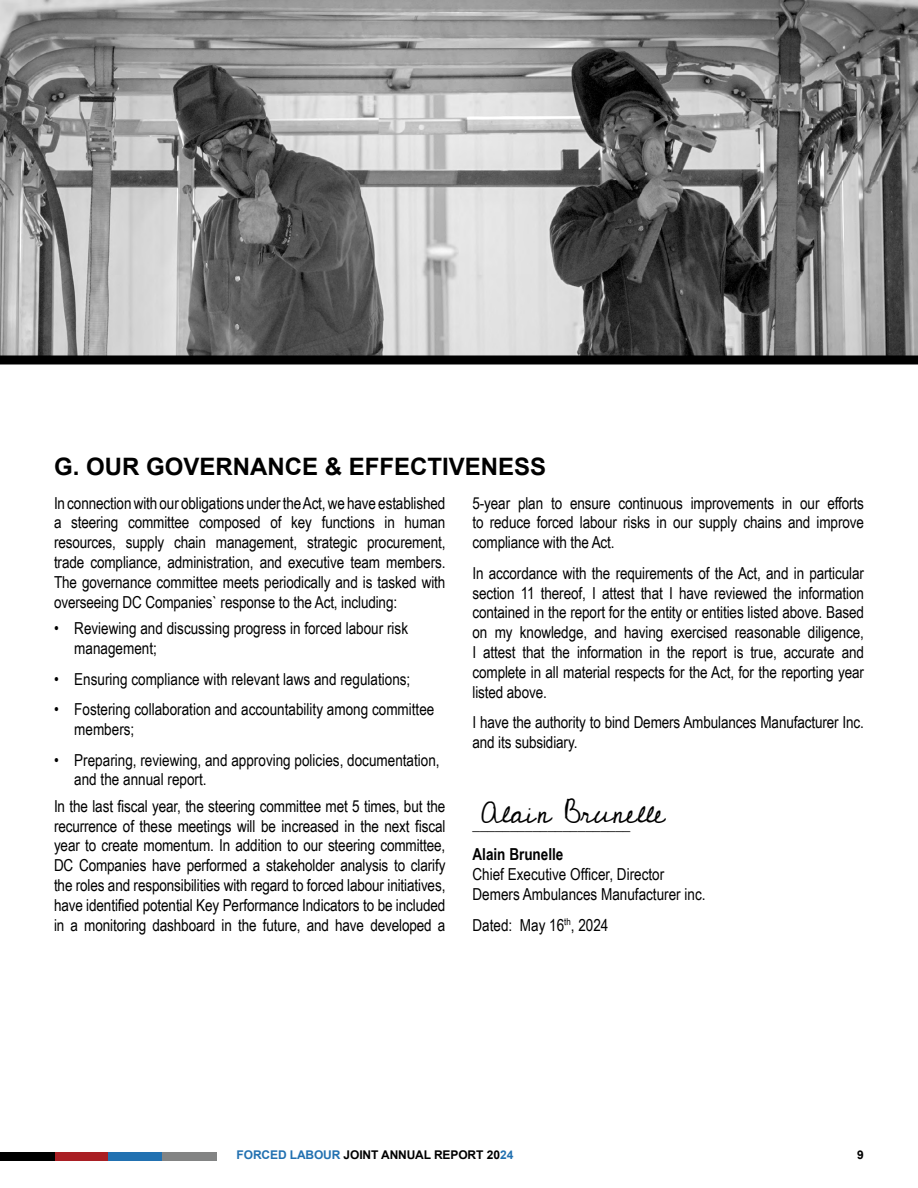
<style>
.page{position:relative;width:918px;height:1188px;background:#fff}
.page>*{position:absolute;margin:0;border:0;box-sizing:border-box;transform-origin:0 0}
.t1{font:30px "Cedarville Cursive";color:#000}
.t2{font:700 24px "Arial";color:#000}
.t3{font:16.5px/19.8px "Arial Narrow";color:#000}
.t4{font:700 16.5px "Arial Narrow";color:#000}
.t5{font:700 12px "Arial";letter-spacing:-.01em;color:#000}
.s1{color:#2271b1}
</style>
<div class="page">
<div style="left:54px;top:1152px;width:54px;height:9px;background:#a91f24"></div>
<div style="left:108px;top:1152px;width:55px;height:9px;background:#2271b1"></div>
<div style="left:163px;top:1152px;width:54px;height:9px;background:#838484"></div>
<div style="left:0;top:1152px;width:54px;height:9px;background:#000"></div>
<svg style="left:0;top:0;width:918px;height:364px;background:#888"></svg>
<h2 class="t2" style="left:54px;top:451px;width:494px">G. OUR GOVERNANCE &amp; EFFECTIVENESS</h2>
<p class="t3" style="left:54px;top:492px;width:393px;text-align:justify">In connection with our obligations under the Act, we have established a steering committee composed of key functions in human resources, supply chain management, strategic procurement, trade compliance, administration, and executive team members.<br>The governance committee meets periodically and is tasked with overseeing DC Companies` response to the Act, including:</p>
<p class="t3" style="left:74px;top:618px;width:335px;text-indent:-20px">• Reviewing and discussing progress in forced labour risk management;</p>
<p class="t3" style="left:54px;top:668px;width:358px">• Ensuring compliance with relevant laws and regulations;</p>
<p class="t3" style="left:74px;top:699px;width:362px;text-indent:-20px">• Fostering collaboration and accountability among committee members;</p>
<p class="t3" style="left:74px;top:749px;width:367px;text-indent:-20px">• Preparing, reviewing, and approving policies, documentation, and the annual report.</p>
<p class="t3" style="left:54px;top:796px;width:393px;text-align:justify">In the last fiscal year, the steering committee met 5 times, but the recurrence of these meetings will be increased in the next fiscal year to create momentum. In addition to our steering committee, DC Companies have performed a stakeholder analysis to clarify the roles and responsibilities with regard to forced labour initiatives, have identified potential Key Performance Indicators to be included in a monitoring dashboard in the future, and have developed a</p>
<p class="t3" style="left:473px;top:492px;width:393px;text-align:justify">5-year plan to ensure continuous improvements in our efforts to reduce forced labour risks in our supply chains and improve compliance with the Act.</p>
<p class="t3" style="left:473px;top:562px;width:393px;text-align:justify">In accordance with the requirements of the Act, and in particular section 11 thereof, I attest that I have reviewed the information contained in the report for the entity or entities listed above. Based on my knowledge, and having exercised reasonable diligence, I attest that the information in the report is true, accurate and complete in all material respects for the Act, for the reporting year listed above.</p>
<p class="t3" style="left:473px;top:712px;width:393px">I have the authority to bind Demers Ambulances Manufacturer Inc. and its subsidiary.</p>
<h1 class="t1" style="left:481px;top:795px;width:186px">Alain Brunelle</h1>
<p class="t3" style="left:473px;top:813px;width:160px">_____________________</p>
<p class="t4" style="left:473px;top:842px;width:92px">Alain Brunelle</p>
<p class="t3" style="left:473px;top:864px;width:235px">Chief Executive Officer, Director<br>Demers Ambulances Manufacturer inc.</p>
<p class="t3" style="left:473px;top:914px;width:137px">Dated: May 16<sup>th</sup>, 2024</p>
<p class="t5" style="left:237px;top:1147px;width:278px"><span class="s1">FORCED LABOUR</span> JOINT ANNUAL REPORT 20<span class="s1">24</span></p>
<p class="t5" style="left:857px;top:1147px;width:8px">9</p>
</div>
